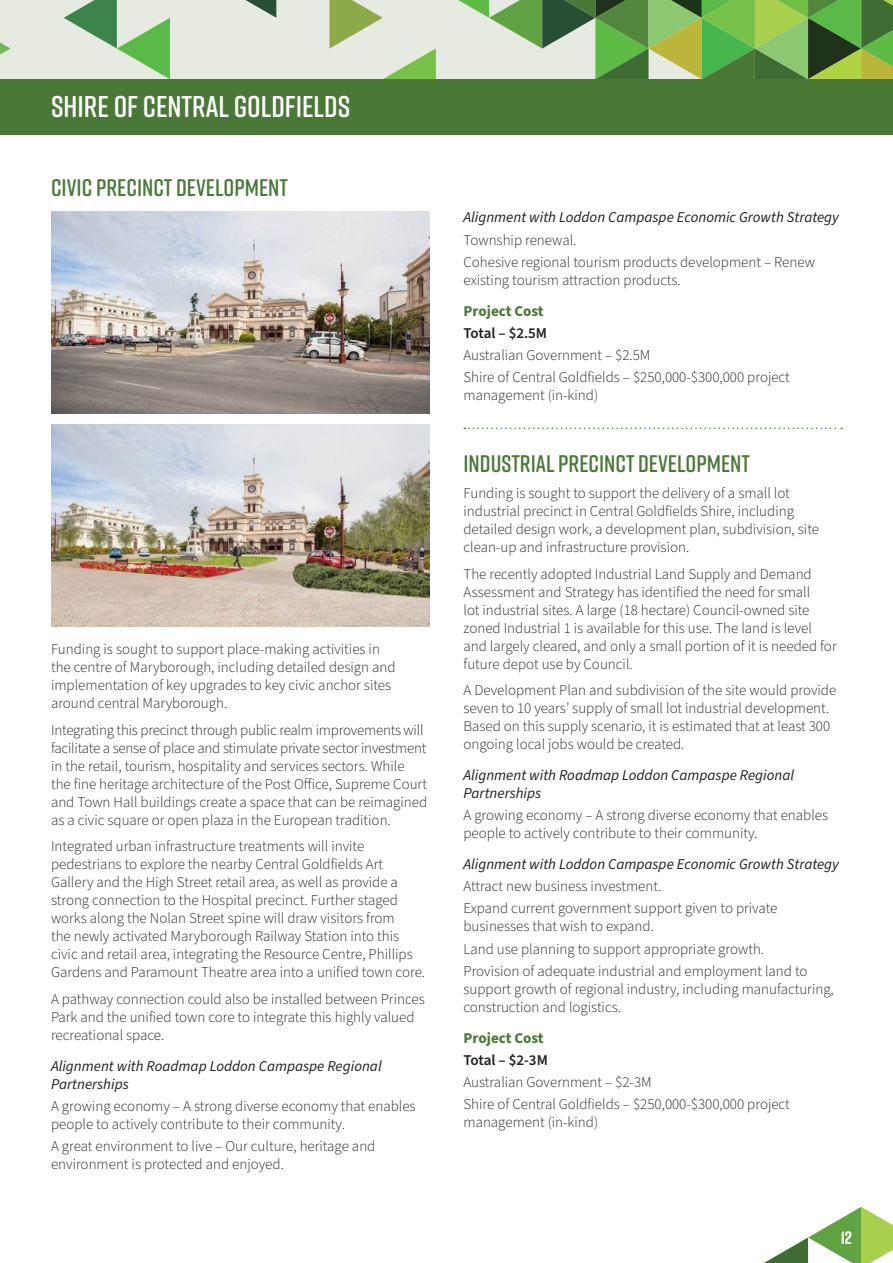
<style>
.page{position:relative;width:893px;height:1263px;background:#fff}
.page>*{position:absolute;margin:0;border:0;box-sizing:border-box;transform-origin:0 0}
.t1{font:600 30px "Rift Soft";color:#fff}
.t2{font:600 24px "Rift Soft";color:#4a7937}
.t3{font:700 18px "Rift Soft";color:#fff}
.t4{font:300 15px/18px "Source Sans Pro";color:#231f20}
.t5{font:italic 15px/18px "Source Sans Pro";color:#231f20}
.t6{font:700 15px "Source Sans Pro";color:#4a7937}
.t7{font:600 15px "Source Sans Pro";letter-spacing:-.02em;color:#231f20}
</style>
<div class="page">
<div style="left:0;top:0;width:893px;height:104px;background:#e6eae0"></div>
<svg style="left:64px;top:0;width:106px;height:79px"></svg>
<svg style="left:329px;top:0;width:107px;height:79px"></svg>
<svg style="left:245px;top:0;width:31px;height:18px"></svg>
<svg style="left:0;top:42px;width:11px;height:13px"></svg>
<svg style="left:458px;top:0;width:435px;height:79px"></svg>
<div style="left:0;top:79px;width:893px;height:55px;background:#4a7937"></div>
<svg style="left:764px;top:1207px;width:129px;height:56px"></svg>
<svg style="left:464px;top:428px;width:378px;height:1px"></svg>
<img style="left:51px;top:424px;width:378px;height:202px">
<img style="left:51px;top:212px;width:378px;height:202px">
<p class="t1" style="left:51px;top:85px;width:301px">SHIRE OF CENTRAL GOLDFIELDS</p>
<p class="t2" style="left:51px;top:170px;width:238px">CIVIC PRECINCT DEVELOPMENT</p>
<p class="t4" style="left:51px;top:641px;width:346px">Funding is sought to support place-making activities in the centre of Maryborough, including detailed design and implementation of key upgrades to key civic anchor sites around central Maryborough.</p>
<p class="t4" style="left:51px;top:721px;width:378px">Integrating this precinct through public realm improvements will facilitate a sense of place and stimulate private sector investment in the retail, tourism, hospitality and services sectors. While the fine heritage architecture of the Post Office, Supreme Court and Town Hall buildings create a space that can be reimagined as a civic square or open plaza in the European tradition.</p>
<p class="t4" style="left:51px;top:838px;width:376px">Integrated urban infrastructure treatments will invite pedestrians to explore the nearby Central Goldfields Art Gallery and the High Street retail area, as well as provide a strong connection to the Hospital precinct. Further staged works along the Nolan Street spine will draw visitors from<br>the newly activated Maryborough Railway Station into this civic and retail area, integrating the Resource Centre, Phillips Gardens and Paramount Theatre area into a unified town core.</p>
<p class="t4" style="left:51px;top:990px;width:375px">A pathway connection could also be installed between Princes<br>Park and the unified town core to integrate this highly valued recreational space.</p>
<p class="t5" style="left:51px;top:1057px;width:332px">Alignment with Roadmap Loddon Campaspe Regional<br>Partnerships</p>
<p class="t4" style="left:51px;top:1097px;width:366px">A growing economy – A strong diverse economy that enables people to actively contribute to their community.</p>
<p class="t4" style="left:51px;top:1137px;width:326px">A great environment to live – Our culture, heritage and environment is protected and enjoyed.</p>
<p class="t5" style="left:463px;top:209px;width:377px">Alignment with Loddon Campaspe Economic Growth Strategy</p>
<p class="t4" style="left:463px;top:231px;width:115px">Township renewal.</p>
<p class="t4" style="left:463px;top:253px;width:353px">Cohesive regional tourism products development – Renew existing tourism attraction products.</p>
<p class="t6" style="left:463px;top:300px;width:82px">Project Cost</p>
<p class="t7" style="left:463px;top:323px;width:85px">Total – $2.5M</p>
<p class="t4" style="left:463px;top:346px;width:188px">Australian Government – $2.5M</p>
<p class="t4" style="left:463px;top:369px;width:328px">Shire of Central Goldfields – $250,000-$300,000 project management (in-kind)</p>
<p class="t2" style="left:463px;top:446px;width:288px">INDUSTRIAL PRECINCT DEVELOPMENT</p>
<p class="t4" style="left:463px;top:485px;width:357px">Funding is sought to support the delivery of a small lot industrial precinct in Central Goldfields Shire, including detailed design work, a development plan, subdivision, site clean-up and infrastructure provision.</p>
<p class="t4" style="left:463px;top:565px;width:375px">The recently adopted Industrial Land Supply and Demand Assessment and Strategy has identified the need for small<br>lot industrial sites. A large (18 hectare) Council-owned site zoned Industrial 1 is available for this use. The land is level and largely cleared, and only a small portion of it is needed for future depot use by Council.</p>
<p class="t4" style="left:463px;top:682px;width:374px">A Development Plan and subdivision of the site would provide seven to 10 years’ supply of small lot industrial development.<br>Based on this supply scenario, it is estimated that at least 300 ongoing local jobs would be created.</p>
<p class="t5" style="left:463px;top:766px;width:332px">Alignment with Roadmap Loddon Campaspe Regional<br>Partnerships</p>
<p class="t4" style="left:463px;top:807px;width:366px">A growing economy – A strong diverse economy that enables people to actively contribute to their community.</p>
<p class="t5" style="left:463px;top:855px;width:377px">Alignment with Loddon Campaspe Economic Growth Strategy</p>
<p class="t4" style="left:463px;top:878px;width:200px">Attract new business investment.</p>
<p class="t4" style="left:463px;top:900px;width:315px">Expand current government support given to private businesses that wish to expand.</p>
<p class="t4" style="left:463px;top:940px;width:302px">Land use planning to support appropriate growth.</p>
<p class="t4" style="left:463px;top:962px;width:372px">Provision of adequate industrial and employment land to support growth of regional industry, including manufacturing, construction and logistics.</p>
<p class="t6" style="left:463px;top:1027px;width:82px">Project Cost</p>
<p class="t7" style="left:463px;top:1050px;width:86px">Total – $2-3M</p>
<p class="t4" style="left:463px;top:1074px;width:190px">Australian Government – $2-3M</p>
<p class="t4" style="left:463px;top:1096px;width:328px">Shire of Central Goldfields – $250,000-$300,000 project management (in-kind)</p>
<p class="t3" style="left:841px;top:1224px;width:13px">12</p>
</div>
